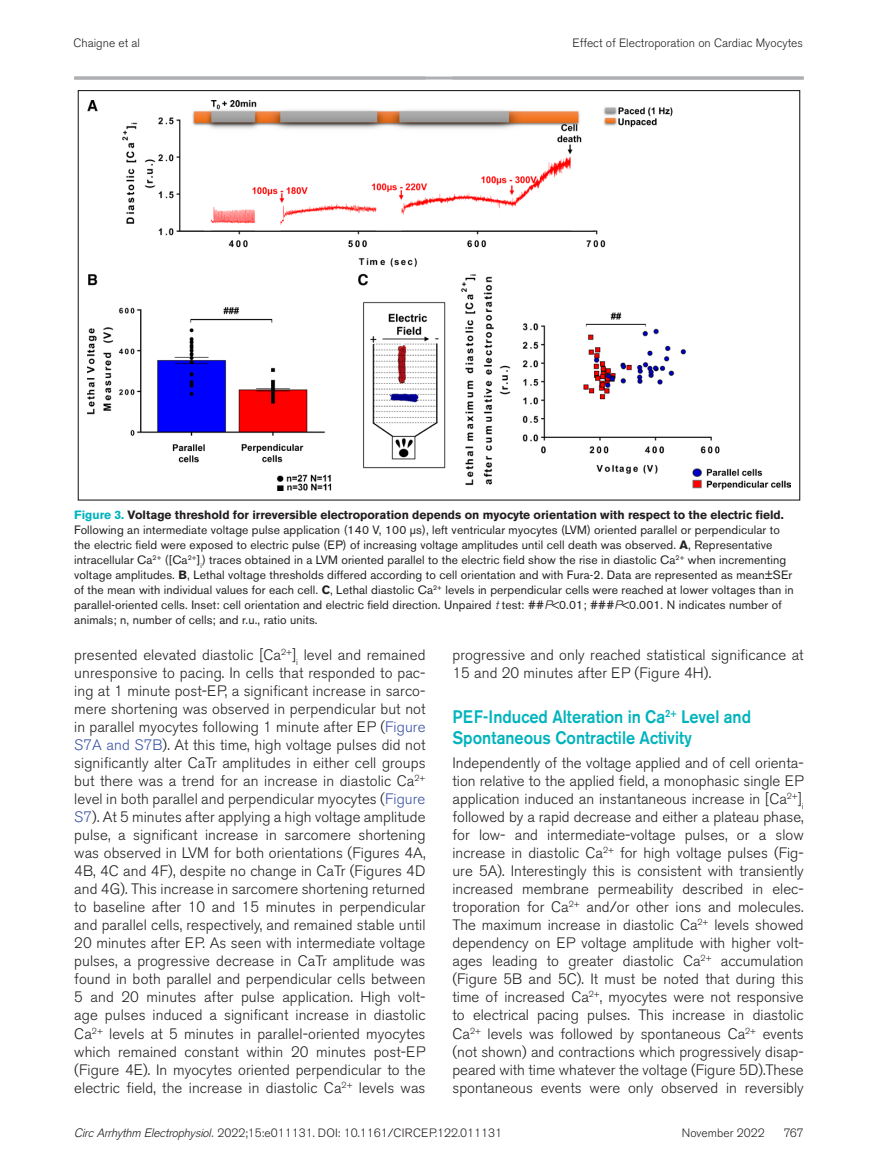
<style>
.page{position:relative;width:878px;height:1175px;background:#fff}
.page>*{position:absolute;margin:0;border:0;box-sizing:border-box;transform-origin:0 0}
.t1{font:500 18px/21px "Akzidenz Grotesk BE";color:#00b3bd;scale:.9 1}
.t2{font:300 15px/18px "Akzidenz Grotesk BE";letter-spacing:.005em;color:#231f20;text-align:justify}
.t3{font:12px/15px "Akzidenz Grotesk BE";letter-spacing:.01em;color:#231f20}
.t4{font:300 12px "Akzidenz Grotesk BE";color:#231f20}
.s1{font-weight:700;color:#00b3bd}
.s2{font-weight:700}
.s3{font-family:"Akzidenz Grotesk";font-weight:300;font-style:italic}
.s4{font-size:10.5px}
.s5{color:#3a53a3}
.s6{font-family:"Akzidenz Grotesk";font-style:italic}
</style>
<div class="page">
<hr style="left:74px;top:76px;width:729px;height:4px;background:#b9babe">
<svg style="left:77px;top:90px;width:723px;height:411px"></svg>
<p class="t4" style="left:74px;top:36px;width:68px">Chaigne et al</p>
<p class="t4" style="left:572px;top:36px;width:232px">Effect of Electroporation on Cardiac Myocytes</p>
<p class="t3" style="left:74px;top:507px;width:720px"><span class="s1">Figure 3.</span> <span class="s2">Voltage threshold for irreversible electroporation depends on myocyte orientation with respect to the electric field.<br></span>Following an intermediate voltage pulse application (140 V, 100 µs), left ventricular myocytes (LVM) oriented parallel or perpendicular to the electric field were exposed to electric pulse (EP) of increasing voltage amplitudes until cell death was observed. <span class="s2">A</span>, Representative intracellular Ca<sup>2+</sup> ([Ca<sup>2+</sup>]<sub>i</sub>) traces obtained in a LVM oriented parallel to the electric field show the rise in diastolic Ca<sup>2+</sup> when incrementing voltage amplitudes. <span class="s2">B</span>, Lethal voltage thresholds differed according to cell orientation and with Fura-2. Data are represented as mean±SEr of the mean with individual values for each cell. <span class="s2">C</span>, Lethal diastolic Ca<sup>2+</sup> levels in perpendicular cells were reached at lower voltages than in parallel-oriented cells. Inset: cell orientation and electric field direction. Unpaired <span class="s3">t</span> test: ##<span class="s3">P</span><span class="s4">&lt;</span>0.01; ###<span class="s3">P</span><span class="s4">&lt;</span>0.001. N indicates number of animals; n, number of cells; and r.u., ratio units.</p>
<p class="t2" style="left:74px;top:646px;width:353px">presented elevated diastolic [Ca<sup>2+</sup>]<sub>i</sub> level and remained unresponsive to pacing. In cells that responded to pac&shy;ing at 1 minute post-EP, a significant increase in sarco&shy;mere shortening was observed in perpendicular but not in parallel myocytes following 1 minute after EP (<span class="s5">Figure S7A and S7B</span>). At this time, high voltage pulses did not significantly alter CaTr amplitudes in either cell groups but there was a trend for an increase in diastolic Ca<sup>2+ </sup>level in both parallel and perpendicular myocytes (<span class="s5">Figure S7</span>). At 5 minutes after applying a high voltage amplitude pulse, a significant increase in sarcomere shortening was observed in LVM for both orientations (Figures 4A, 4B, 4C and 4F), despite no change in CaTr (Figures 4D and 4G). This increase in sarcomere shortening returned to baseline after 10 and 15 minutes in perpendicular and parallel cells, respectively, and remained stable until 20 minutes after EP. As seen with intermediate voltage pulses, a progressive decrease in CaTr amplitude was found in both parallel and perpendicular cells between 5 and 20 minutes after pulse application. High volt&shy;age pulses induced a significant increase in diastolic Ca<sup>2+</sup> levels at 5 minutes in parallel-oriented myocytes which remained constant within 20 minutes post-EP (Figure 4E). In myocytes oriented perpendicular to the electric field, the increase in diastolic Ca<sup>2+</sup> levels was</p>
<p class="t2" style="left:452px;top:646px;width:352px">progressive and only reached statistical significance at<br>15 and 20 minutes after EP (Figure 4H).</p>
<p class="t1" style="left:452px;top:706px;width:333px">PEF-Induced Alteration in Ca<sup>2+</sup> Level and<br>Spontaneous Contractile Activity</p>
<p class="t2" style="left:452px;top:754px;width:353px">Independently of the voltage applied and of cell orienta&shy;tion relative to the applied field, a monophasic single EP application induced an instantaneous increase in [Ca<sup>2+</sup>]<sub>i </sub>followed by a rapid decrease and either a plateau phase, for low- and intermediate-voltage pulses, or a slow increase in diastolic Ca<sup>2+</sup> for high voltage pulses (Fig&shy;ure 5A). Interestingly this is consistent with transiently increased membrane permeability described in elec&shy;troporation for Ca<sup>2+</sup> and/or other ions and molecules.<br>The maximum increase in diastolic Ca<sup>2+</sup> levels showed dependency on EP voltage amplitude with higher volt&shy;ages leading to greater diastolic Ca<sup>2+</sup> accumulation (Figure 5B and 5C). It must be noted that during this time of increased Ca<sup>2+</sup>, myocytes were not responsive to electrical pacing pulses. This increase in diastolic Ca<sup>2+</sup> levels was followed by spontaneous Ca<sup>2+</sup> events (not shown) and contractions which progressively disap&shy;peared with time whatever the voltage (Figure 5D).These spontaneous events were only observed in reversibly</p>
<p class="t4" style="left:74px;top:1126px;width:429px"><span class="s6">Circ Arrhythm Electrophysiol.</span> 2022;15:e011131. DOI: 10.1161/CIRCEP.122.011131</p>
<p class="t4" style="left:681px;top:1126px;width:84px">November 2022</p>
<p class="t4" style="left:783px;top:1126px;width:22px">767</p>
</div>
